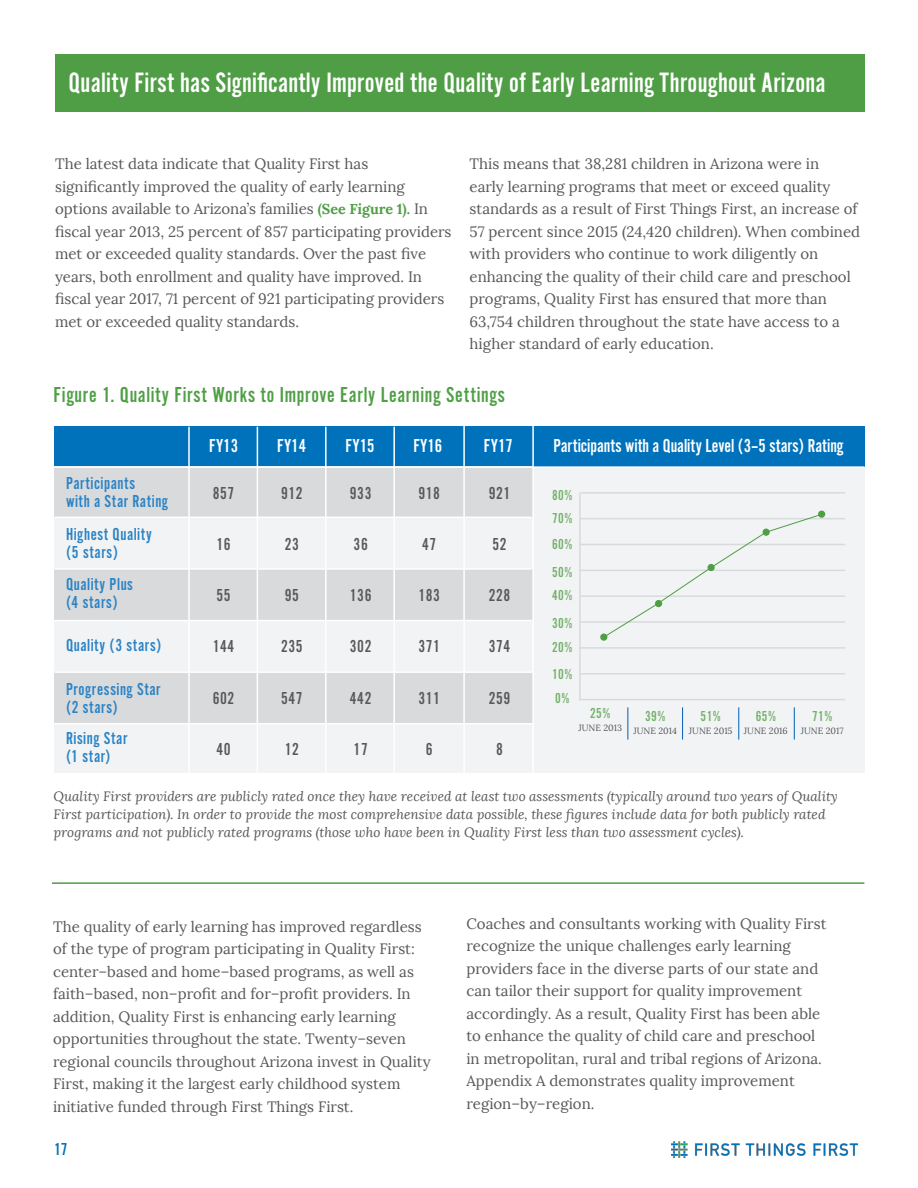
<style>
.page{position:relative;width:918px;height:1188px;background:#fff}
.page>*{position:absolute;margin:0;border:0;box-sizing:border-box;transform-origin:0 0}
.Sub_headline__GREEN{font:29.1px "Alternate Got No 2 D";letter-spacing:.01em;color:#fff}
.t1{font:22.5px "Alternate Got No 2 D";letter-spacing:.03em;color:#4f9f45}
.table_headlines{font:19.5px "Alternate Got No 2 D";color:#fff}
.table_body{font:18px "Alternate Got No 2 D";letter-spacing:.03em;color:#2a83c5}
.table_numbers{font:18px "Alternate Got No 2 D";letter-spacing:.03em;color:#57585a}
.t2{font:18px "Alternate Got No 2 D";color:#0072bc}
.Body{font:15px/22.5px "Lora";color:#57585a}
.Body-2{font:15px "Alternate Got No 2 D";letter-spacing:.03em;color:#72b16a}
.Body-3{font:italic 13.5px/18px "Lora";color:#57585a}
.Body-4{font:9px "Lora";color:#57585a}
.s1{font-weight:700;font-size:14.25px;color:#4f9e45}
</style>
<div class="page">
<img style="left:671px;top:1141px;width:187px;height:17px">
<div style="left:54px;top:442px;width:811px;height:331px;background:#f2f3f4"></div>
<div style="left:54px;top:427px;width:811px;height:40px;background:#0072bc"></div>
<div style="left:54px;top:466px;width:478px;height:51px;background:#d9dadc"></div>
<div style="left:54px;top:569px;width:478px;height:51px;background:#d9dadc"></div>
<div style="left:54px;top:672px;width:478px;height:51px;background:#d9dadc"></div>
<hr style="left:188px;top:427px;width:2px;height:346px;background:#fff">
<hr style="left:257px;top:427px;width:1px;height:346px;background:#fff">
<hr style="left:325px;top:427px;width:2px;height:346px;background:#fff">
<hr style="left:393px;top:427px;width:2px;height:346px;background:#fff">
<hr style="left:55px;top:517px;width:476px;height:1px;background:#fff">
<hr style="left:0;top:466px;width:865px;height:2px;background:#fff">
<hr style="left:55px;top:568px;width:476px;height:2px;background:#fff">
<hr style="left:55px;top:620px;width:476px;height:1px;background:#fff">
<hr style="left:55px;top:671px;width:477px;height:2px;background:#fff">
<hr style="left:55px;top:723px;width:477px;height:2px;background:#fff">
<hr style="left:463px;top:426px;width:2px;height:347px;background:#fff">
<hr style="left:532px;top:426px;width:2px;height:347px;background:#fff">
<hr style="left:579px;top:493px;width:2px;height:207px;background:#d9dadc">
<hr style="left:580px;top:699px;width:265px;height:1px;background:#d9dadc">
<hr style="left:580px;top:673px;width:265px;height:2px;background:#d9dadc">
<hr style="left:580px;top:647px;width:265px;height:2px;background:#d9dadc">
<hr style="left:580px;top:621px;width:265px;height:2px;background:#d9dadc">
<hr style="left:580px;top:595px;width:265px;height:2px;background:#d9dadc">
<hr style="left:580px;top:570px;width:265px;height:1px;background:#d9dadc">
<hr style="left:580px;top:544px;width:265px;height:1px;background:#d9dadc">
<hr style="left:580px;top:518px;width:265px;height:1px;background:#d9dadc">
<hr style="left:580px;top:492px;width:265px;height:2px;background:#d9dadc">
<hr style="left:627px;top:707px;width:1px;height:33px;background:#005eb8">
<hr style="left:682px;top:707px;width:1px;height:33px;background:#005eb8">
<hr style="left:738px;top:707px;width:1px;height:33px;background:#005eb8">
<hr style="left:794px;top:707px;width:1px;height:33px;background:#005eb8">
<div style="left:600px;top:634px;width:7px;height:7px;background:#4f9f45;border-radius:50%"></div>
<div style="left:818px;top:511px;width:7px;height:7px;background:#4f9f45;border-radius:50%"></div>
<div style="left:55px;top:54px;width:810px;height:58px;background:#4f9e45"></div>
<svg style="left:603px;top:513px;width:220px;height:125px"></svg>
<hr style="left:52px;top:882px;width:812px;height:2px;background:#4f9e45">
<p class="Sub_headline__GREEN" style="left:69px;top:67px;width:759px">Quality First has Significantly Improved the Quality of Early Learning Throughout Arizona</p>
<p class="Body" style="left:55px;top:153px;width:398px">The latest data indicate that Quality First has significantly improved the quality of early learning options available to Arizona’s families <span class="s1">(See Figure 1).</span> In fiscal year 2013, 25 percent of 857 participating providers met or exceeded quality standards. Over the past five years, both enrollment and quality have improved. In fiscal year 2017, 71 percent of 921 participating providers met or exceeded quality standards.</p>
<p class="Body" style="left:470px;top:153px;width:351px">This means that 38,281 children in Arizona were in</p>
<p class="Body" style="left:470px;top:175px;width:392px">early learning programs that meet or exceed quality standards as a result of First Things First, an increase of 57 percent since 2015 (24,420 children). When combined with providers who continue to work diligently on enhancing the quality of their child care and preschool programs, Quality First has ensured that more than 63,754 children throughout the state have access to a higher standard of early education.</p>
<p class="t1" style="left:54px;top:382px;width:453px">Figure 1. Quality First Works to Improve Early Learning Settings</p>
<p class="table_headlines" style="left:209px;top:435px;width:31px">FY13</p>
<p class="table_headlines" style="left:277px;top:435px;width:31px">FY14</p>
<p class="table_headlines" style="left:345px;top:435px;width:31px">FY15</p>
<p class="table_headlines" style="left:413px;top:435px;width:31px">FY16</p>
<p class="table_headlines" style="left:484px;top:435px;width:31px">FY17</p>
<p class="table_headlines" style="left:553px;top:435px;width:292px">Participants with a Quality Level (3–5 stars) Rating</p>
<p class="table_body" style="left:66px;top:473px;width:70px">Participants</p>
<p class="table_body" style="left:66px;top:491px;width:104px">with a Star Rating</p>
<p class="table_numbers" style="left:213px;top:483px;width:23px">857</p>
<p class="table_numbers" style="left:216px;top:535px;width:16px">16</p>
<p class="table_numbers" style="left:216px;top:585px;width:16px">55</p>
<p class="table_numbers" style="left:213px;top:637px;width:23px">144</p>
<p class="table_numbers" style="left:213px;top:688px;width:23px">602</p>
<p class="table_numbers" style="left:216px;top:739px;width:16px">40</p>
<p class="table_numbers" style="left:281px;top:483px;width:23px">912</p>
<p class="table_numbers" style="left:285px;top:535px;width:16px">23</p>
<p class="table_numbers" style="left:285px;top:585px;width:16px">95</p>
<p class="table_numbers" style="left:281px;top:637px;width:23px">235</p>
<p class="table_numbers" style="left:281px;top:688px;width:23px">547</p>
<p class="table_numbers" style="left:285px;top:739px;width:16px">12</p>
<p class="table_numbers" style="left:350px;top:483px;width:23px">933</p>
<p class="table_numbers" style="left:354px;top:535px;width:16px">36</p>
<p class="table_numbers" style="left:350px;top:585px;width:23px">136</p>
<p class="table_numbers" style="left:350px;top:637px;width:23px">302</p>
<p class="table_numbers" style="left:350px;top:688px;width:23px">442</p>
<p class="table_numbers" style="left:354px;top:739px;width:16px">17</p>
<p class="table_numbers" style="left:418px;top:483px;width:23px">918</p>
<p class="table_numbers" style="left:489px;top:483px;width:23px">921</p>
<p class="table_numbers" style="left:422px;top:535px;width:16px">47</p>
<p class="table_numbers" style="left:493px;top:535px;width:16px">52</p>
<p class="table_numbers" style="left:418px;top:585px;width:23px">183</p>
<p class="table_numbers" style="left:489px;top:585px;width:23px">228</p>
<p class="table_numbers" style="left:418px;top:637px;width:23px">371</p>
<p class="table_numbers" style="left:489px;top:637px;width:23px">374</p>
<p class="table_numbers" style="left:418px;top:688px;width:23px">311</p>
<p class="table_numbers" style="left:489px;top:688px;width:23px">259</p>
<p class="table_numbers" style="left:426px;top:739px;width:8px">6</p>
<p class="table_numbers" style="left:496px;top:739px;width:8px">8</p>
<p class="Body-2" style="left:552px;top:488px;width:22px">80%</p>
<p class="Body-2" style="left:552px;top:510px;width:22px">70%</p>
<p class="table_body" style="left:66px;top:524px;width:87px">Highest Quality</p>
<p class="table_body" style="left:66px;top:542px;width:54px">(5 stars)</p>
<p class="table_body" style="left:66px;top:575px;width:68px">Quality Plus</p>
<p class="table_body" style="left:66px;top:593px;width:53px">(4 stars)</p>
<p class="table_body" style="left:66px;top:636px;width:97px">Quality (3 stars)</p>
<p class="table_body" style="left:66px;top:679px;width:96px">Progressing Star</p>
<p class="table_body" style="left:66px;top:697px;width:53px">(2 stars)</p>
<p class="table_body" style="left:66px;top:729px;width:63px">Rising Star</p>
<p class="table_body" style="left:66px;top:747px;width:46px">(1 star)</p>
<p class="Body-2" style="left:552px;top:536px;width:22px">60%</p>
<p class="Body-2" style="left:552px;top:564px;width:22px">50%</p>
<p class="Body-2" style="left:552px;top:587px;width:22px">40%</p>
<p class="Body-2" style="left:552px;top:615px;width:22px">30%</p>
<p class="Body-2" style="left:552px;top:639px;width:22px">20%</p>
<p class="Body-2" style="left:552px;top:666px;width:22px">10%</p>
<p class="Body-2" style="left:555px;top:690px;width:16px">0%</p>
<p class="Body-2" style="left:590px;top:705px;width:22px">25%</p>
<p class="Body-4" style="left:578px;top:722px;width:45px">JUNE 2013</p>
<p class="Body-2" style="left:645px;top:708px;width:22px">39%</p>
<p class="Body-4" style="left:633px;top:725px;width:45px">JUNE 2014</p>
<p class="Body-2" style="left:701px;top:708px;width:22px">51%</p>
<p class="Body-4" style="left:689px;top:725px;width:45px">JUNE 2015</p>
<p class="Body-2" style="left:756px;top:708px;width:22px">65%</p>
<p class="Body-4" style="left:744px;top:725px;width:45px">JUNE 2016</p>
<p class="Body-2" style="left:812px;top:708px;width:22px">71%</p>
<p class="Body-4" style="left:801px;top:725px;width:44px">JUNE 2017</p>
<p class="Body-3" style="left:54px;top:787px;width:786px">Quality First providers are publicly rated once they have received at least two assessments (typically around two years of Quality<br>First participation). In order to provide the most comprehensive data possible, these figures include data for both publicly rated programs and not publicly rated programs (those who have been in Quality First less than two assessment cycles).</p>
<p class="Body" style="left:53px;top:915px;width:379px">The quality of early learning has improved regardless of the type of program participating in Quality First: center–based and home–based programs, as well as faith–based, non–profit and for–profit providers. In addition, Quality First is enhancing early learning opportunities throughout the state. Twenty–seven regional councils throughout Arizona invest in Quality First, making it the largest early childhood system initiative funded through First Things First.</p>
<p class="Body" style="left:466px;top:912px;width:362px">Coaches and consultants working with Quality First recognize the unique challenges early learning providers face in the diverse parts of our state and can tailor their support for quality improvement accordingly. As a result, Quality First has been able to enhance the quality of child care and preschool in metropolitan, rural and tribal regions of Arizona.<br>Appendix A demonstrates quality improvement region–by–region.</p>
<p class="t2" style="left:54px;top:1139px;width:15px">17</p>
</div>
